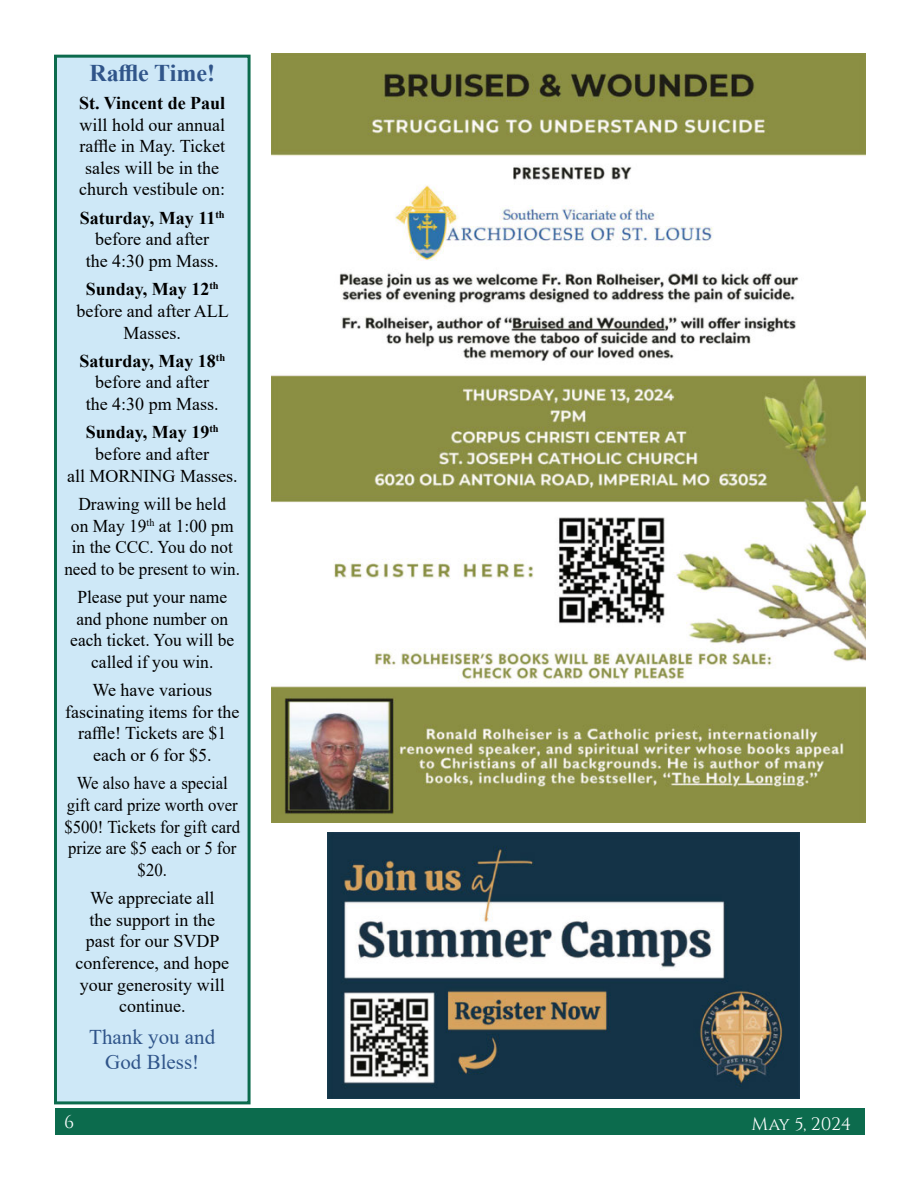
<style>
.page{position:relative;width:918px;height:1188px;background:#fff}
.page>*{position:absolute;margin:0;border:0;box-sizing:border-box;transform-origin:0 0}
.t1{font:700 24px "Vwlpmp Times New Roman";color:#30558a}
.t2{font:21px "Mjbrxb Times New Roman";color:#30558a}
.t3{font:21px "Nblqyn Times New Roman";color:#30558a}
.t4{font:18px/21.6px "Mjbrxb Times New Roman";color:#000;text-align:center}
.t5{font:18px/21.6px "Nblqyn Times New Roman";color:#000;text-align:center}
.t6{font:700 18px "Vwlpmp Times New Roman";color:#000}
.t7{font:18px/21.6px "Nblqyn Times New Roman";color:#000;text-align:center;scale:.93 1}
.t8{font:18px/21.6px "Mjbrxb Times New Roman";color:#000;text-align:center;scale:.93 1}
.t9{font:18px "Jvjfcr Cinzel";letter-spacing:-.015em;color:#fff}
.t10{font:18px "Yjjjrs Cinzel";color:#fff}
</style>
<div class="page">
<div style="left:55px;top:1108px;width:810px;height:27px;background:#0c6b4d"></div>
<div style="left:56px;top:56px;width:193px;height:1047px;background:#cee8f7"></div>
<div style="left:54px;top:55px;width:197px;height:1049px;border:3px solid #0c6b4d"></div>
<img style="left:272px;top:54px;width:594px;height:769px">
<img style="left:327px;top:833px;width:473px;height:265px">
<h1 class="t1" style="left:89px;top:55px;width:127px">Raffle Time!</h1>
<p class="t6" style="left:79px;top:90px;width:148px">St. Vincent de Paul</p>
<p class="t4" style="left:80px;top:113px;width:147px">will hold our annual</p>
<p class="t5" style="left:79px;top:135px;width:147px">raffle in May. Ticket</p>
<p class="t4" style="left:79px;top:156px;width:147px">sales will be in the church vestibule on:</p>
<p class="t6" style="left:80px;top:205px;width:146px">Saturday, May 11<sup>th</sup></p>
<p class="t4" style="left:95px;top:228px;width:115px">before and after</p>
<p class="t5" style="left:86px;top:250px;width:135px">the 4:30 pm Mass.</p>
<p class="t6" style="left:86px;top:276px;width:134px">Sunday, May 12<sup>th</sup></p>
<p class="t4" style="left:76px;top:300px;width:154px">before and after ALL</p>
<p class="t5" style="left:124px;top:321px;width:59px">Masses.</p>
<p class="t6" style="left:79px;top:348px;width:147px">Saturday, May 18<sup>th</sup></p>
<p class="t4" style="left:95px;top:371px;width:115px">before and after</p>
<p class="t5" style="left:86px;top:393px;width:135px">the 4:30 pm Mass.</p>
<p class="t6" style="left:86px;top:419px;width:134px">Sunday, May 19<sup>th</sup></p>
<p class="t4" style="left:95px;top:443px;width:115px">before and after</p>
<p class="t5" style="left:67px;top:464px;width:172px">all MORNING Masses.</p>
<p class="t4" style="left:78px;top:493px;width:149px">Drawing will be held</p>
<p class="t5" style="left:71px;top:514px;width:164px">on May 19<sup>th</sup> at 1:00 pm</p>
<p class="t4" style="left:64px;top:536px;width:177px">in the CCC. You do not need to be present to win.</p>
<p class="t4" style="left:70px;top:586px;width:165px">Please put your name and phone number on each ticket. You will be called if you win.</p>
<p class="t4" style="left:65px;top:679px;width:176px">We have various fascinating items for the</p>
<p class="t5" style="left:78px;top:722px;width:150px">raffle! Tickets are $1 each or 6 for $5.</p>
<p class="t8" style="left:67px;top:772px;width:185px">We also have a special gift card prize worth over</p>
<p class="t7" style="left:64px;top:815px;width:190px">$500! Tickets for gift card prize are $5 each or 5 for $20.</p>
<p class="t4" style="left:76px;top:887px;width:155px">We appreciate all<br>the support in the past for our SVDP conference, and hope your generosity will continue.</p>
<p class="t2" style="left:89px;top:1022px;width:127px">Thank you and</p>
<p class="t3" style="left:105px;top:1047px;width:95px">God Bless!</p>
<p class="t10" style="left:64px;top:1111px;width:12px">6</p>
<p class="t9" style="left:752px;top:1114px;width:101px">May 5, 2024</p>
</div>
